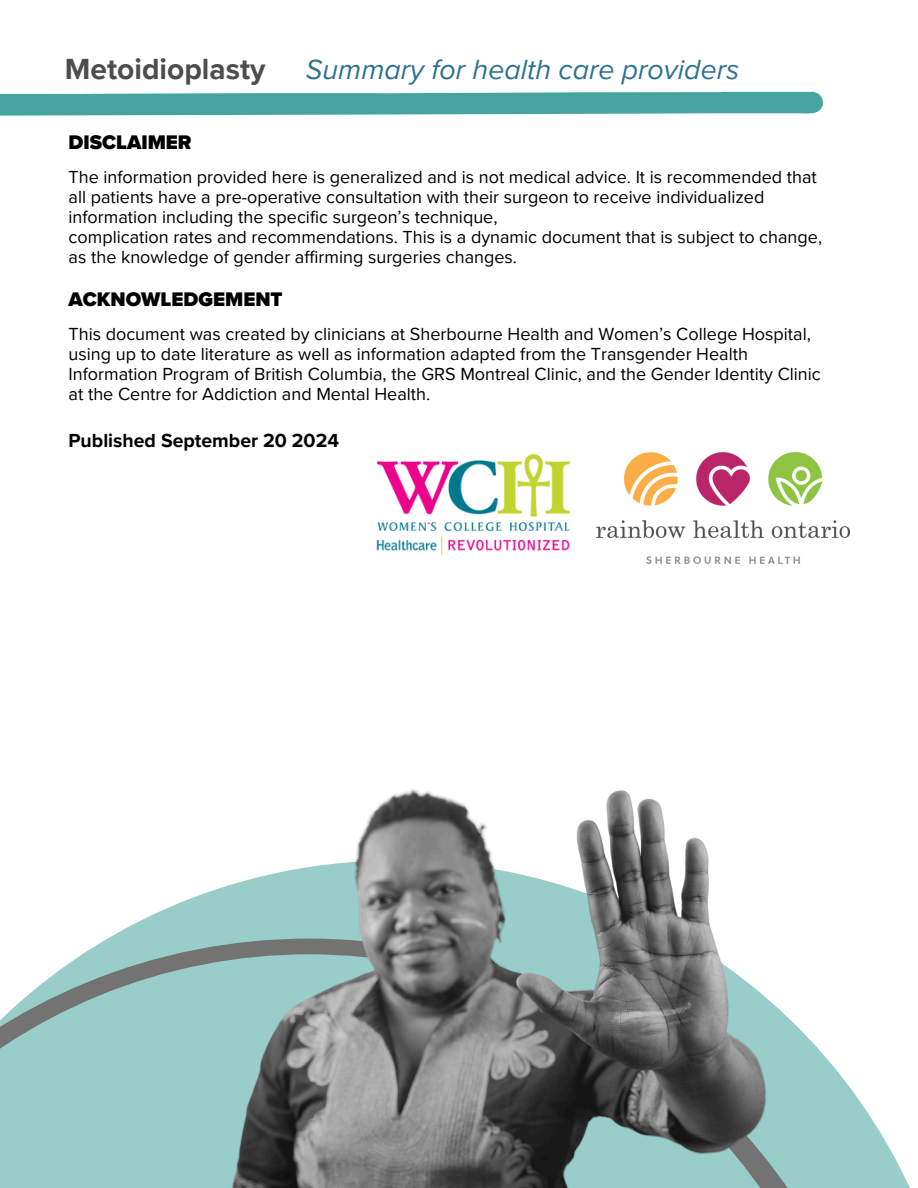
<style>
.page{position:relative;width:918px;height:1188px;background:#fff}
.page>*{position:absolute;margin:0;border:0;box-sizing:border-box;transform-origin:0 0}
.t1{font:700 30px "Proxima Nova";color:#4c4d4f}
.t2{font:italic 28.5px "Proxima Nova";color:#2f7290}
.t3{font:900 20.25px "Proxima Nova";color:#000}
.t4{font:700 19.5px "Proxima Nova";color:#000}
.t5{font:18px/20px "Proxima Nova";color:#000}
</style>
<div class="page">
<svg style="left:0;top:92px;width:823px;height:24px;background:#5aadaa"></svg>
<img style="left:597px;top:452px;width:253px;height:111px">
<img style="left:376px;top:453px;width:221px;height:102px">
<svg style="left:0;top:939px;width:162px;height:249px;background:#a0cbc8"></svg>
<img style="left:162px;top:789px;width:734px;height:399px">
<p class="t1" style="left:65px;top:51px;width:202px">Metoidioplasty</p>
<p class="t2" style="left:306px;top:53px;width:435px">Summary for health care providers</p>
<p class="t3" style="left:68px;top:130px;width:125px">DISCLAIMER</p>
<p class="t5" style="left:68px;top:167px;width:755px">The information provided here is generalized and is not medical advice. It is recommended that all patients have a pre-operative consultation with their surgeon to receive individualized information including the specific surgeon’s technique,<br>complication rates and recommendations. This is a dynamic document that is subject to change, as the knowledge of gender affirming surgeries changes.</p>
<p class="t3" style="left:68px;top:288px;width:216px">ACKNOWLEDGEMENT</p>
<p class="t5" style="left:68px;top:325px;width:754px">This document was created by clinicians at Sherbourne Health and Women’s College Hospital, using up to date literature as well as information adapted from the Transgender Health Information Program of British Columbia, the GRS Montreal Clinic, and the Gender Identity Clinic at the Centre for Addiction and Mental Health.</p>
<p class="t4" style="left:68px;top:429px;width:272px">Published September 20 2024</p>
</div>
